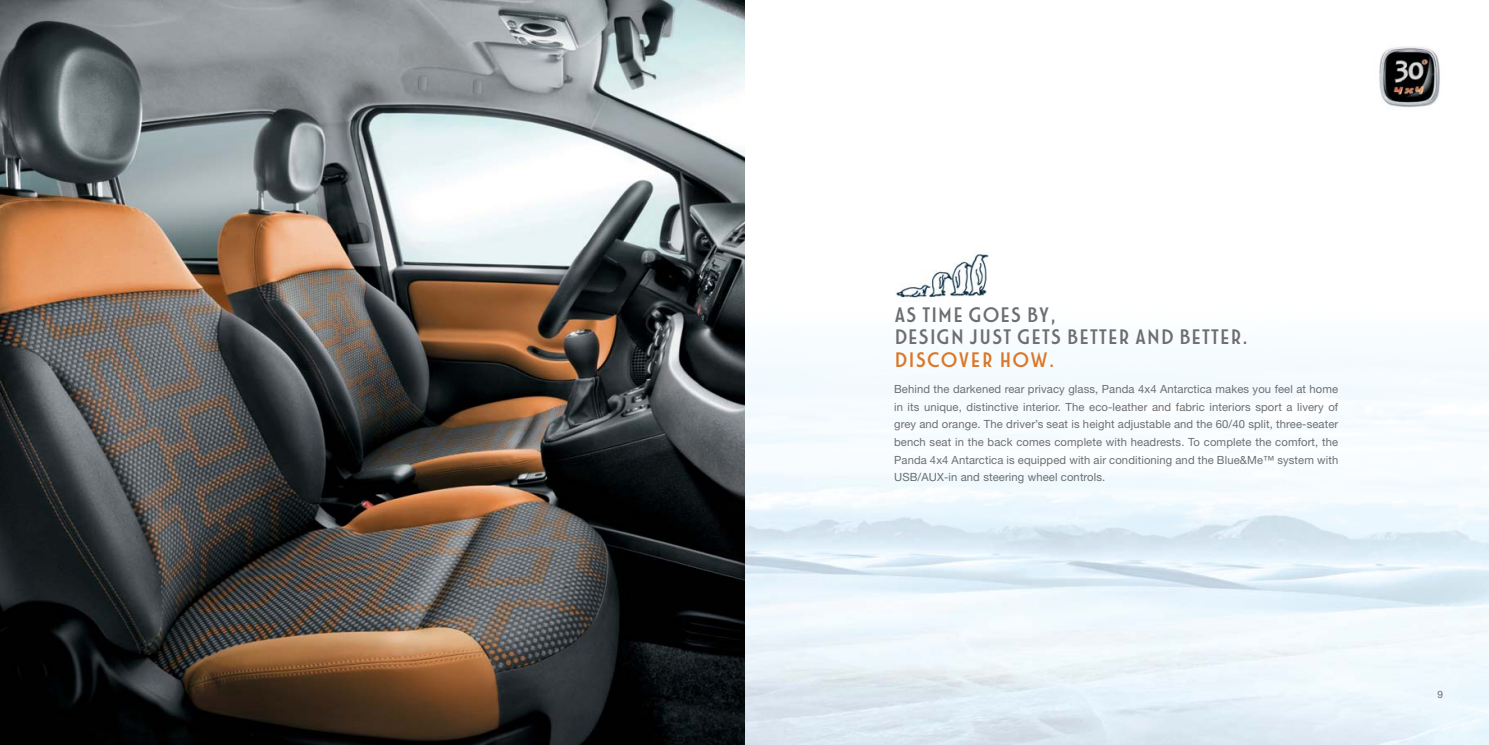
<style>
.page{position:relative;width:1489px;height:745px;background:#fff}
.page>*{position:absolute;margin:0;border:0;box-sizing:border-box;transform-origin:0 0}
.t1{font:22.5px/22.5px "FIATADVERT01 A";letter-spacing:-.005em;color:#6d6e70}
.t2{font:22.5px "FIATADVERT01 A";letter-spacing:.015em;color:#dc7728}
.t3{font:11.25px/17.6px "Helvetica Neue LT Std";letter-spacing:.01em;color:#6d6e70;text-align:justify}
.t4{font:10.12px "Helvetica Neue LT Std";color:#6d6e70}
</style>
<div class="page">
<img style="left:744px;top:7px;width:744px;height:737px">
<img style="left:1373px;top:45px;width:70px;height:70px">
<img style="left:0;top:0;width:744px;height:744px">
<img style="left:895px;top:230px;width:93px;height:71px">
<h1 class="t1" style="left:894px;top:302px;width:355px">AS TIME GOES BY,<br>DESIGN JUST GETS BETTER AND BETTER.</h1>
<h1 class="t2" style="left:894px;top:345px;width:162px">DISCOVER HOW.</h1>
<p class="t3" style="left:894px;top:381px;width:445px">Behind the darkened rear privacy glass, Panda 4x4 Antarctica makes you feel at home in its unique, distinctive interior. The eco-leather and fabric interiors sport a livery of grey and orange. The driver’s seat is height adjustable and the 60/40 split, three-seater bench seat in the back comes complete with headrests. To complete the comfort, the Panda 4x4 Antarctica is equipped with air conditioning and the Blue&amp;Me™ system with USB/AUX-in and steering wheel controls.</p>
<p class="t4" style="left:1437px;top:690px;width:7px">9</p>
</div>
